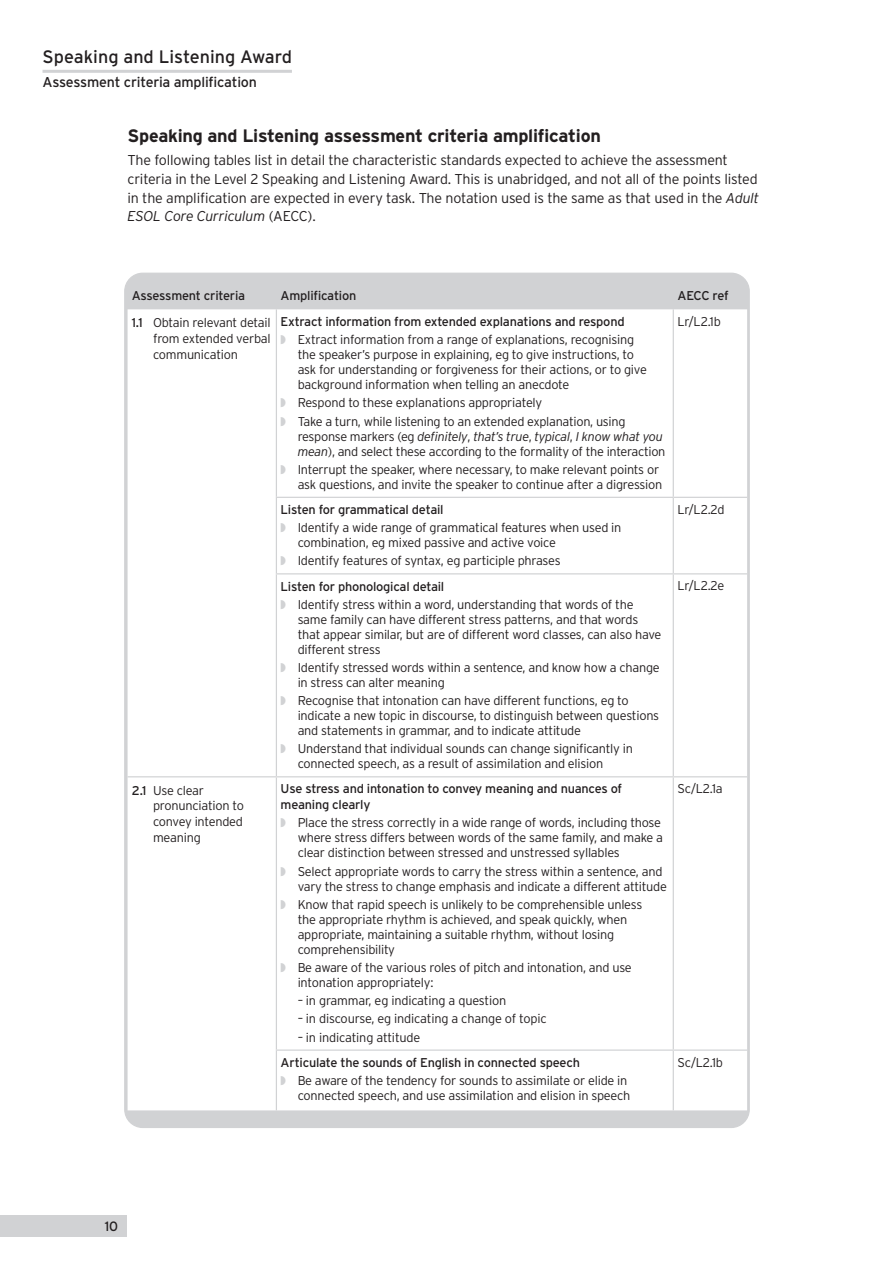
<style>
.page{position:relative;width:893px;height:1263px;background:#fff}
.page>*{position:absolute;margin:0;border:0;box-sizing:border-box;transform-origin:0 0}
.t1{font:700 18px "Interstate";letter-spacing:-.015em;color:#231f20}
.t2{font:18px "Interstate";color:#231f20}
.t3{font:300 14.25px/18.8px "Interstate";letter-spacing:-.015em;color:#231f20}
.t4{font:14.25px "Interstate";letter-spacing:-.015em;color:#231f20}
.t5{font:13.5px "Interstate";color:#231f20}
.t6{font:300 12.75px/15px "Interstate";letter-spacing:-.02em;color:#231f20}
.t7{font:12.75px/15.8px "Interstate";letter-spacing:-.02em;color:#231f20}
.s1{font-style:italic}
.s2{font-weight:400}
.s3{color:#d1d2d4}
</style>
<div class="page">
<div style="left:0;top:1215px;width:126px;height:21px;background:#d1d2d4"></div>
<div style="left:125px;top:273px;width:624px;height:854px;background:#d1d2d4;border-radius:18px"></div>
<div style="left:128px;top:309px;width:619px;height:801px;background:#fff"></div>
<hr style="left:276px;top:309px;width:1px;height:188px;background:#d1d2d4">
<hr style="left:673px;top:309px;width:1px;height:188px;background:#d1d2d4">
<hr style="left:276px;top:497px;width:397px;height:1px;background:#d1d2d4">
<hr style="left:276px;top:498px;width:1px;height:75px;background:#d1d2d4">
<hr style="left:673px;top:497px;width:74px;height:1px;background:#d1d2d4">
<hr style="left:673px;top:498px;width:1px;height:75px;background:#d1d2d4">
<hr style="left:276px;top:573px;width:397px;height:1px;background:#d1d2d4">
<hr style="left:276px;top:574px;width:1px;height:202px;background:#d1d2d4">
<hr style="left:673px;top:573px;width:74px;height:1px;background:#d1d2d4">
<hr style="left:673px;top:574px;width:1px;height:202px;background:#d1d2d4">
<hr style="left:128px;top:776px;width:148px;height:1px;background:#d1d2d4">
<hr style="left:276px;top:776px;width:397px;height:1px;background:#d1d2d4">
<hr style="left:276px;top:777px;width:1px;height:272px;background:#d1d2d4">
<hr style="left:673px;top:776px;width:74px;height:1px;background:#d1d2d4">
<hr style="left:673px;top:777px;width:1px;height:272px;background:#d1d2d4">
<hr style="left:276px;top:1049px;width:397px;height:2px;background:#d1d2d4">
<hr style="left:276px;top:1051px;width:1px;height:59px;background:#d1d2d4">
<hr style="left:673px;top:1049px;width:74px;height:2px;background:#d1d2d4">
<hr style="left:673px;top:1051px;width:1px;height:59px;background:#d1d2d4">
<hr style="left:43px;top:70px;width:249px;height:3px;background:#d1d2d4">
<h1 class="t2" style="left:43px;top:47px;width:251px">Speaking and Listening Award</h1>
<p class="t4" style="left:43px;top:74px;width:216px">Assessment criteria amplification</p>
<h1 class="t1" style="left:128px;top:126px;width:475px">Speaking and Listening assessment criteria amplification</h1>
<p class="t3" style="left:128px;top:151px;width:633px">The following tables list in detail the characteristic standards expected to achieve the assessment criteria in the Level 2 Speaking and Listening Award. This is unabridged, and not all of the points listed in the amplification are expected in every task. The notation used is the same as that used in the <span class="s1">Adult ESOL Core Curriculum</span> (AECC).</p>
<p class="t7" style="left:132px;top:287px;width:115px">Assessment criteria</p>
<p class="t7" style="left:281px;top:287px;width:77px">Amplification</p>
<p class="t7" style="left:677px;top:287px;width:53px">AECC ref</p>
<p class="t6" style="left:153px;top:315px;width:119px;line-height:15.8px;text-align:justify;text-indent:-21px"><span class="s2">1.1</span> Obtain relevant detail from extended verbal communication</p>
<p class="t6" style="left:281px;top:312px;width:355px;line-height:18.1px"><span class="s2">Extract information from extended explanations and respond<br></span><span class="s3">◗</span> Extract information from a range of explanations, recognising</p>
<p class="t6" style="left:677px;top:314px;width:45px">Lr/L2.1b</p>
<p class="t6" style="left:298px;top:347px;width:351px">the speaker’s purpose in explaining, eg to give instructions, to ask for understanding or forgiveness for their actions, or to give background information when telling an anecdote</p>
<p class="t6" style="left:281px;top:394px;width:346px;line-height:18.1px"><span class="s3">◗</span> Respond to these explanations appropriately<br><span class="s3">◗</span> Take a turn, while listening to an extended explanation, using</p>
<p class="t6" style="left:298px;top:428px;width:369px">response markers (eg <span class="s1">definitely</span>, <span class="s1">that’s true</span>, <span class="s1">typical</span>, <span class="s1">I know what you mean</span>), and select these according to the formality of the interaction</p>
<p class="t6" style="left:281px;top:462px;width:383px;text-align:right"><span class="s3">◗</span> Interrupt the speaker, where necessary, to make relevant points or ask questions, and invite the speaker to continue after a digression</p>
<p class="t6" style="left:281px;top:500px;width:342px;line-height:18.1px"><span class="s2">Listen for grammatical detail<br></span><span class="s3">◗</span> Identify a wide range of grammatical features when used in</p>
<p class="t6" style="left:281px;top:533px;width:282px;line-height:18.1px;text-indent:17px">combination, eg mixed passive and active voice <span class="s3">◗</span> Identify features of syntax, eg participle phrases</p>
<p class="t6" style="left:281px;top:577px;width:354px;line-height:18.1px"><span class="s2">Listen for phonological detail<br></span><span class="s3">◗</span> Identify stress within a word, understanding that words of the</p>
<p class="t6" style="left:298px;top:612px;width:365px">same family can have different stress patterns, and that words that appear similar, but are of different word classes, can also have different stress</p>
<p class="t6" style="left:298px;top:660px;width:364px;text-indent:-17px"><span class="s3">◗</span> Identify stressed words within a sentence, and know how a change in stress can alter meaning</p>
<p class="t6" style="left:298px;top:693px;width:363px;text-indent:-17px"><span class="s3">◗</span> Recognise that intonation can have different functions, eg to indicate a new topic in discourse, to distinguish between questions and statements in grammar, and to indicate attitude</p>
<p class="t6" style="left:298px;top:741px;width:337px;text-indent:-17px"><span class="s3">◗</span> Understand that individual sounds can change significantly in connected speech, as a result of assimilation and elision</p>
<p class="t6" style="left:153px;top:782px;width:92px;line-height:15.8px;text-indent:-21px"><span class="s2">2.1</span> Use clear pronunciation to convey intended meaning</p>
<p class="t7" style="left:281px;top:781px;width:343px">Use stress and intonation to convey meaning and nuances of meaning clearly</p>
<p class="t6" style="left:298px;top:815px;width:367px;text-indent:-17px"><span class="s3">◗</span> Place the stress correctly in a wide range of words, including those where stress differs between words of the same family, and make a clear distinction between stressed and unstressed syllables</p>
<p class="t6" style="left:298px;top:863px;width:371px;text-indent:-17px"><span class="s3">◗</span> Select appropriate words to carry the stress within a sentence, and vary the stress to change emphasis and indicate a different attitude</p>
<p class="t6" style="left:298px;top:897px;width:346px;text-indent:-17px"><span class="s3">◗</span> Know that rapid speech is unlikely to be comprehensible unless the appropriate rhythm is achieved, and speak quickly, when appropriate, maintaining a suitable rhythm, without losing comprehensibility</p>
<p class="t6" style="left:298px;top:960px;width:336px;text-indent:-17px"><span class="s3">◗</span> Be aware of the various roles of pitch and intonation, and use intonation appropriately:</p>
<p class="t6" style="left:298px;top:993px;width:210px">– in grammar, eg indicating a question</p>
<p class="t6" style="left:298px;top:1011px;width:251px">– in discourse, eg indicating a change of topic</p>
<p class="t6" style="left:298px;top:1029px;width:124px">– in indicating attitude</p>
<p class="t6" style="left:281px;top:1053px;width:348px;line-height:18.1px"><span class="s2">Articulate the sounds of English in connected speech<br></span><span class="s3">◗</span> Be aware of the tendency for sounds to assimilate or elide in</p>
<p class="t6" style="left:298px;top:1088px;width:334px">connected speech, and use assimilation and elision in speech</p>
<p class="t6" style="left:677px;top:502px;width:49px">Lr/L2.2d</p>
<p class="t6" style="left:677px;top:578px;width:48px">Lr/L2.2e</p>
<p class="t6" style="left:677px;top:781px;width:47px">Sc/L2.1a</p>
<p class="t6" style="left:677px;top:1055px;width:47px">Sc/L2.1b</p>
<p class="t5" style="left:105px;top:1219px;width:15px">10</p>
</div>
